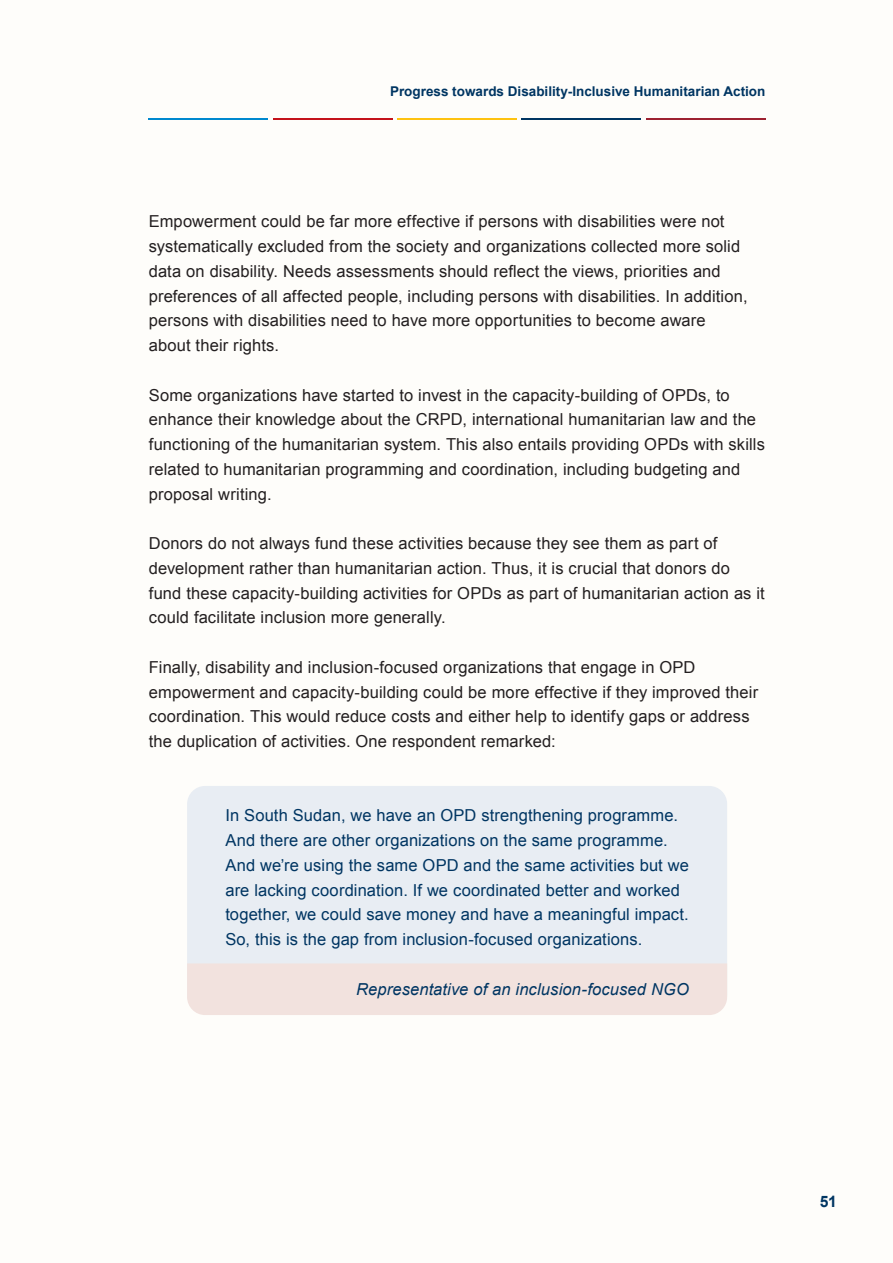
<style>
.page{position:relative;width:893px;height:1263px;background:#fefdfa}
.page>*{position:absolute;margin:0;border:0;box-sizing:border-box;transform-origin:0 0}
.Body{font:16.5px/24.8px "Arial";letter-spacing:.01em;color:#231f20}
.t1{font:16.5px/24.8px "Arial";letter-spacing:.01em;color:#003562}
.Quote_Interviewee{font:italic 16.5px "Arial";letter-spacing:.01em;color:#003562}
.t2{font:700 15.75px "Arial";color:#003562}
.t3{font:700 13.5px "Arial";color:#003562}
</style>
<div class="page">
<hr style="left:149px;top:119px;width:119px;height:1px;background:#0088ce">
<hr style="left:273px;top:119px;width:119px;height:1px;background:#c4121a">
<hr style="left:398px;top:119px;width:119px;height:1px;background:#fec210">
<hr style="left:522px;top:119px;width:119px;height:1px;background:#003562">
<hr style="left:646px;top:119px;width:119px;height:1px;background:#9d2130">
<div style="left:187px;top:786px;width:540px;height:226px;background:#e8edf3;border-radius:18px"></div>
<div style="left:187px;top:963px;width:540px;height:52px;background:#f2e2de"></div>
<p class="t3" style="left:390px;top:82px;width:377px">Progress towards Disability-Inclusive Humanitarian Action</p>
<p class="Body" style="left:149px;top:209px;width:600px">Empowerment could be far more effective if persons with disabilities were not systematically excluded from the society and organizations collected more solid data on disability. Needs assessments should reflect the views, priorities and preferences of all affected people, including persons with disabilities. In addition, persons with disabilities need to have more opportunities to become aware about their rights.</p>
<p class="Body" style="left:149px;top:383px;width:618px">Some organizations have started to invest in the capacity-building of OPDs, to enhance their knowledge about the CRPD, international humanitarian law and the functioning of the humanitarian system. This also entails providing OPDs with skills related to humanitarian programming and coordination, including budgeting and proposal writing.</p>
<p class="Body" style="left:149px;top:531px;width:617px">Donors do not always fund these activities because they see them as part of development rather than humanitarian action. Thus, it is crucial that donors do fund these capacity-building activities for OPDs as part of humanitarian action as it could facilitate inclusion more generally.</p>
<p class="Body" style="left:149px;top:655px;width:611px">Finally, disability and inclusion-focused organizations that engage in OPD empowerment and capacity-building could be more effective if they improved their coordination. This would reduce costs and either help to identify gaps or address the duplication of activities. One respondent remarked:</p>
<p class="t1" style="left:225px;top:803px;width:465px">In South Sudan, we have an OPD strengthening programme.<br>And there are other organizations on the same programme.<br>And we’re using the same OPD and the same activities but we are lacking coordination. If we coordinated better and worked together, we could save money and have a meaningful impact.<br>So, this is the gap from inclusion-focused organizations.</p>
<p class="Quote_Interviewee" style="left:356px;top:978px;width:334px">Representative of an inclusion-focused NGO</p>
<p class="t2" style="left:820px;top:1191px;width:19px">51</p>
</div>
